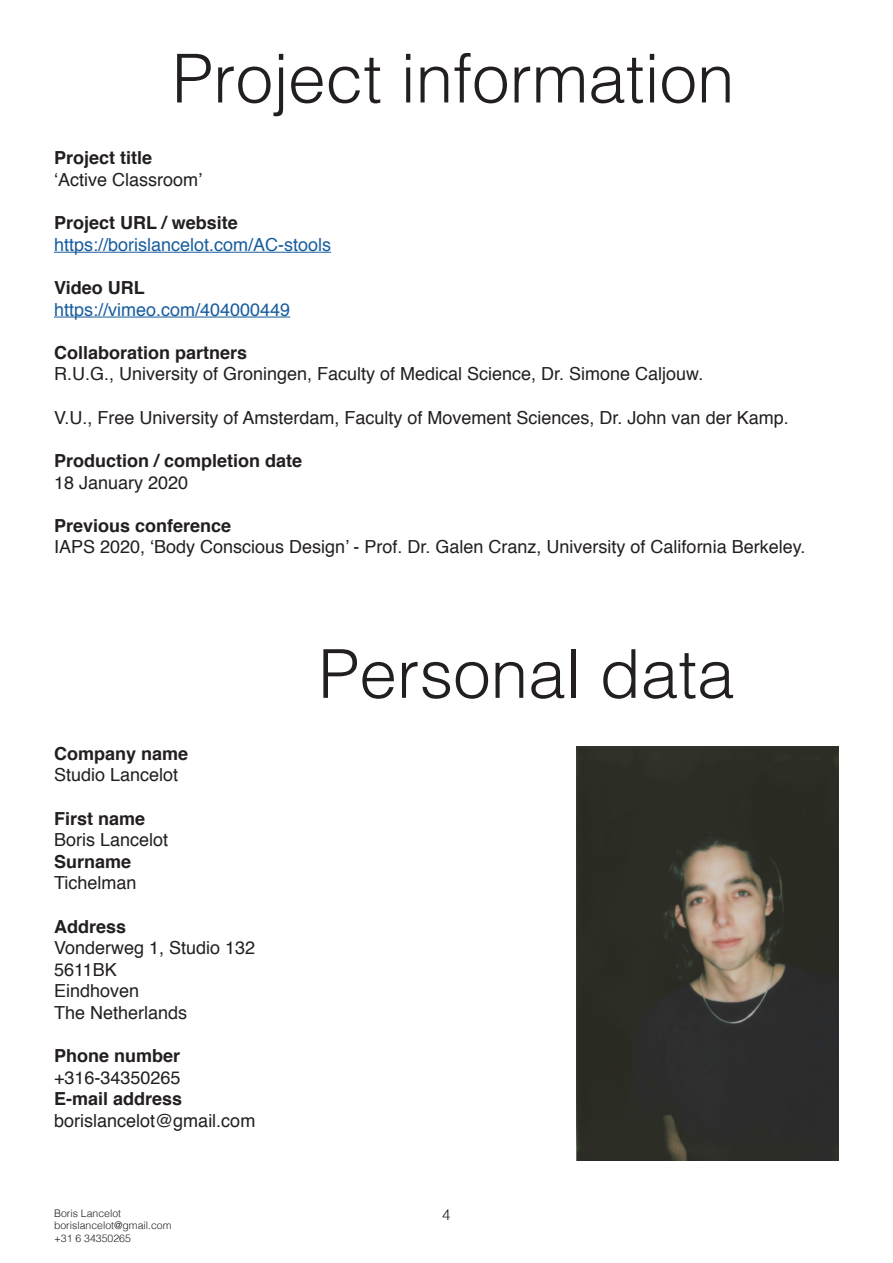
<style>
.page{position:relative;width:893px;height:1263px;background:#fff}
.page>*{position:absolute;margin:0;border:0;box-sizing:border-box;transform-origin:0 0}
.t1{font:300 67.5px "Helvetica";color:#231f20}
.t2{font:18px "Helvetica";color:#231f20}
.t3{font:700 18px "Helvetica";color:#231f20}
.t4{font:18px "Helvetica";color:#175d9e}
.t5{font:300 15px "Helvetica";color:#231f20}
.t6{font:300 10.5px/12.6px "Helvetica";color:#231f20}
</style>
<div class="page">
<img style="left:577px;top:746px;width:262px;height:414px">
<hr style="left:54px;top:252px;width:277px;height:1px;background:#175d9e">
<hr style="left:54px;top:317px;width:236px;height:1px;background:#175d9e">
<p class="t1" style="left:172px;top:21px;width:564px">Project information</p>
<p class="t3" style="left:54px;top:144px;width:100px">Project title</p>
<p class="t2" style="left:54px;top:166px;width:150px">‘Active Classroom’</p>
<p class="t3" style="left:54px;top:208px;width:185px">Project URL / website</p>
<p class="t4" style="left:54px;top:231px;width:279px">https://borislancelot.com/AC-stools</p>
<p class="t3" style="left:54px;top:273px;width:92px">Video URL</p>
<p class="t4" style="left:54px;top:295px;width:238px">https://vimeo.com/404000449</p>
<p class="t3" style="left:54px;top:338px;width:195px">Collaboration partners</p>
<p class="t2" style="left:54px;top:360px;width:651px">R.U.G., University of Groningen, Faculty of Medical Science, Dr. Simone Caljouw.</p>
<p class="t2" style="left:54px;top:403px;width:736px">V.U., Free University of Amsterdam, Faculty of Movement Sciences, Dr. John van der Kamp.</p>
<p class="t3" style="left:54px;top:446px;width:250px">Production / completion date</p>
<p class="t2" style="left:54px;top:468px;width:136px">18 January 2020</p>
<p class="t3" style="left:54px;top:511px;width:179px">Previous conference</p>
<p class="t2" style="left:54px;top:533px;width:753px">IAPS 2020, ‘Body Conscious Design’ - Prof. Dr. Galen Cranz, University of California Berkeley.</p>
<p class="t3" style="left:54px;top:739px;width:136px">Company name</p>
<p class="t2" style="left:54px;top:761px;width:126px">Studio Lancelot</p>
<p class="t3" style="left:54px;top:804px;width:93px">First name</p>
<p class="t2" style="left:54px;top:826px;width:116px">Boris Lancelot</p>
<p class="t3" style="left:54px;top:847px;width:79px">Surname</p>
<p class="t2" style="left:54px;top:869px;width:84px">Tichelman</p>
<p class="t3" style="left:54px;top:912px;width:74px">Address</p>
<p class="t2" style="left:54px;top:934px;width:203px">Vonderweg 1, Studio 132</p>
<p class="t2" style="left:54px;top:956px;width:64px">5611BK</p>
<p class="t2" style="left:54px;top:977px;width:87px">Eindhoven</p>
<p class="t2" style="left:54px;top:999px;width:135px">The Netherlands</p>
<p class="t3" style="left:54px;top:1041px;width:128px">Phone number</p>
<p class="t2" style="left:54px;top:1064px;width:128px">+316-34350265</p>
<p class="t3" style="left:54px;top:1084px;width:130px">E-mail address</p>
<p class="t2" style="left:54px;top:1107px;width:203px">borislancelot@gmail.com</p>
<p class="t1" style="left:318px;top:616px;width:418px">Personal data</p>
<p class="t6" style="left:54px;top:1206px;width:119px">Boris Lancelot borislancelot@gmail.com +31 6 34350265</p>
<p class="t5" style="left:442px;top:1202px;width:10px">4</p>
</div>
